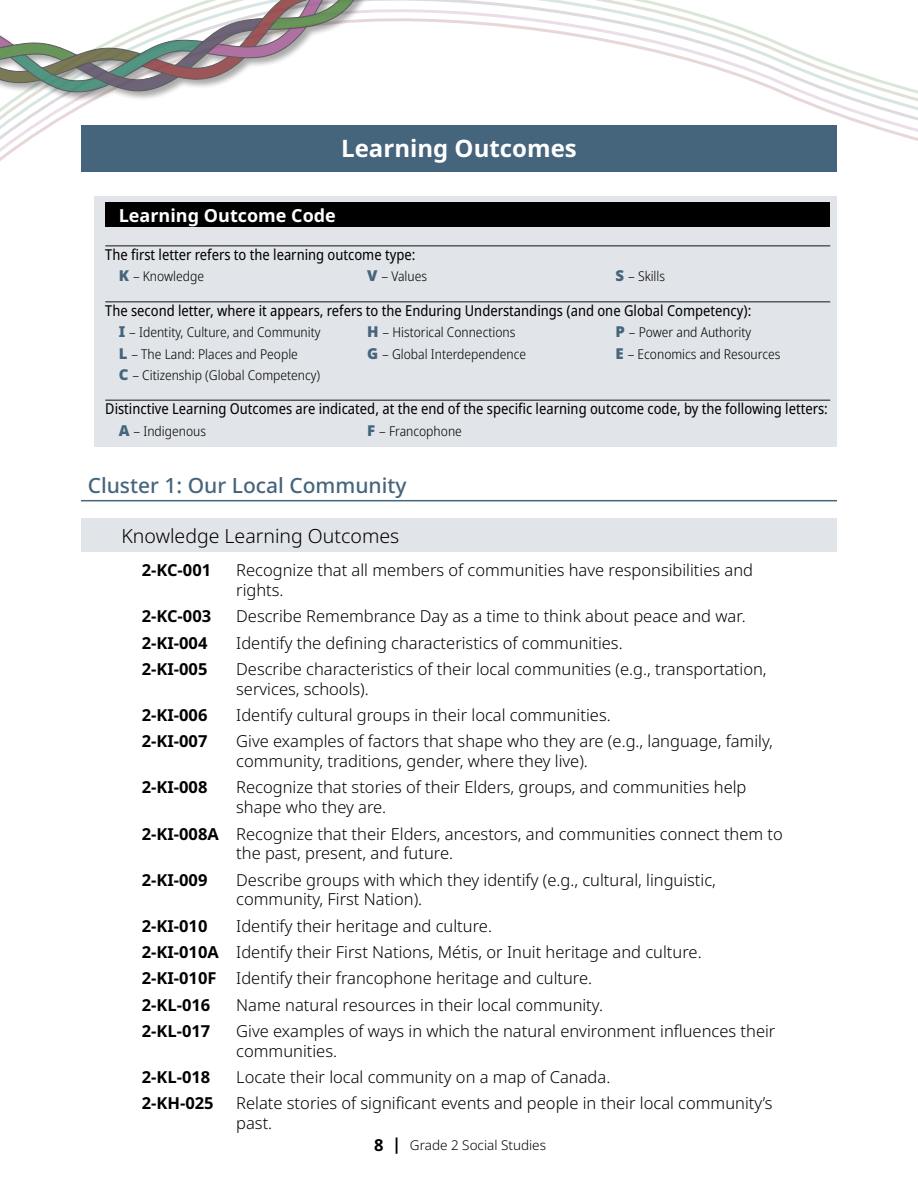
<style>
.page{position:relative;width:918px;height:1188px;background:#fff}
.page>*{position:absolute;margin:0;border:0;box-sizing:border-box;transform-origin:0 0}
.H2_White{font:700 24px "Noto Sans";color:#fff}
.Header_Outcomes{font:500 21px "Noto Sans";color:#45657d}
.GLO{font:300 19.5px "Noto Sans";color:#000}
.Legend_Title{font:700 18px "Noto Sans";color:#fff}
.Learning_Outcome{font:300 16.5px/19.8px "Noto Sans";color:#000}
.Learning_Outcome-2{font:700 16.5px "Noto Sans";color:#000}
.Legend_Text_line{font:semi-condensed 15px "Noto Sans";color:#000;scale:.96 1}
.Legend_Text{font:300 semi-condensed 13.5px "Noto Sans";color:#000}
.Legend_Text_new_sub_line{font:300 semi-condensed 13.5px "Noto Sans";color:#000}
.t1{font:300 13.5px "Noto Sans";color:#000}
.s1{font-weight:900;font-stretch:normal;font-size:15px;color:#45657d}
.s2{font-weight:700}
.s3{font-weight:700;font-size:16.5px}
</style>
<div class="page">
<svg style="left:0;top:0;width:918px;height:172px"></svg>
<div style="left:0;top:0;width:515px;height:102px;background:#000;opacity:.4"></div>
<svg style="left:0;top:0;width:407px;height:96px"></svg>
<div style="left:81px;top:125px;width:756px;height:46px;background:#45657d"></div>
<hr style="left:81px;top:500px;width:756px;height:1px;background:#45657d">
<div style="left:81px;top:519px;width:756px;height:33px;background:#e1e4e8"></div>
<div style="left:94px;top:196px;width:743px;height:250px;background:#e1e4e8"></div>
<div style="left:105px;top:203px;width:725px;height:24px;background:#000"></div>
<hr style="left:105px;top:245px;width:725px;height:2px;background:#58595b">
<hr style="left:105px;top:301px;width:725px;height:2px;background:#58595b">
<hr style="left:105px;top:399px;width:725px;height:2px;background:#58595b">
<h2 class="H2_White" style="left:341px;top:132px;width:237px">Learning Outcomes</h2>
<h2 class="Legend_Title" style="left:119px;top:203px;width:219px">Learning Outcome Code</h2>
<h3 class="Legend_Text_line" style="left:105px;top:244px;width:325px">The first letter refers to the learning outcome type:</h3>
<p class="Legend_Text" style="left:119px;top:267px;width:87px"><span class="s1">K</span> – Knowledge</p>
<p class="Legend_Text" style="left:367px;top:267px;width:61px"><span class="s1">V</span> – Values</p>
<p class="Legend_Text" style="left:616px;top:267px;width:51px"><span class="s1">S</span> – Skills</p>
<h3 class="Legend_Text_line" style="left:105px;top:300px;width:674px">The second letter, where it appears, refers to the Enduring Understandings (and one Global Competency):</h3>
<p class="Legend_Text" style="left:119px;top:323px;width:203px"><span class="s1">I</span> – Identity, Culture, and Community</p>
<p class="Legend_Text" style="left:119px;top:344px;width:181px"><span class="s1">L</span> – The Land: Places and People</p>
<p class="Legend_Text" style="left:367px;top:323px;width:150px"><span class="s1">H</span> – Historical Connections</p>
<p class="Legend_Text" style="left:367px;top:344px;width:161px"><span class="s1">G</span> – Global Interdependence</p>
<p class="Legend_Text" style="left:616px;top:323px;width:137px"><span class="s1">P</span> – Power and Authority</p>
<p class="Legend_Text" style="left:616px;top:344px;width:166px"><span class="s1">E</span> – Economics and Resources</p>
<p class="Legend_Text_new_sub_line" style="left:119px;top:365px;width:203px"><span class="s1">C</span> – Citizenship (Global Competency)</p>
<h3 class="Legend_Text_line" style="left:105px;top:399px;width:754px">Distinctive Learning Outcomes are indicated, at the end of the specific learning outcome code, by the following letters:</h3>
<p class="Legend_Text" style="left:119px;top:421px;width:89px"><span class="s1">A</span> – Indigenous</p>
<p class="Legend_Text" style="left:367px;top:421px;width:96px"><span class="s1">F</span> – Francophone</p>
<h3 class="Header_Outcomes" style="left:88px;top:471px;width:320px">Cluster 1: Our Local Community</h3>
<h4 class="GLO" style="left:122px;top:522px;width:279px">Knowledge Learning Outcomes</h4>
<p class="Learning_Outcome-2" style="left:142px;top:559px;width:71px">2-KC-001</p>
<p class="Learning_Outcome" style="left:236px;top:561px;width:518px">Recognize that all members of communities have responsibilities and rights.</p>
<p class="Learning_Outcome-2" style="left:142px;top:605px;width:71px">2-KC-003</p>
<p class="Learning_Outcome" style="left:236px;top:607px;width:511px">Describe Remembrance Day as a time to think about peace and war.</p>
<p class="Learning_Outcome-2" style="left:142px;top:631px;width:67px">2-KI-004</p>
<p class="Learning_Outcome" style="left:236px;top:633px;width:388px">Identify the defining characteristics of communities.</p>
<p class="Learning_Outcome-2" style="left:142px;top:657px;width:67px">2-KI-005</p>
<p class="Learning_Outcome" style="left:236px;top:660px;width:532px">Describe characteristics of their local communities (e.g., transportation, services, schools).</p>
<p class="Learning_Outcome-2" style="left:142px;top:703px;width:67px">2-KI-006</p>
<p class="Learning_Outcome" style="left:236px;top:706px;width:376px">Identify cultural groups in their local communities.</p>
<p class="Learning_Outcome-2" style="left:142px;top:730px;width:67px">2-KI-007</p>
<p class="Learning_Outcome" style="left:236px;top:732px;width:538px">Give examples of factors that shape who they are (e.g., language, family, community, traditions, gender, where they live).</p>
<p class="Learning_Outcome-2" style="left:142px;top:776px;width:67px">2-KI-008</p>
<p class="Learning_Outcome" style="left:236px;top:778px;width:512px">Recognize that stories of their Elders, groups, and communities help shape who they are.</p>
<p class="Learning_Outcome" style="left:236px;top:824px;width:548px;text-indent:-94px"><span class="s2">2-KI-008A</span> Recognize that their Elders, ancestors, and communities connect them to the past, present, and future.</p>
<p class="Learning_Outcome-2" style="left:142px;top:868px;width:67px">2-KI-009</p>
<p class="Learning_Outcome" style="left:236px;top:870px;width:481px">Describe groups with which they identify (e.g., cultural, linguistic, community, First Nation).</p>
<p class="Learning_Outcome-2" style="left:142px;top:914px;width:67px">2-KI-010</p>
<p class="Learning_Outcome" style="left:236px;top:916px;width:257px">Identify their heritage and culture.</p>
<p class="Learning_Outcome" style="left:142px;top:942px;width:561px"><span class="s2">2-KI-010A</span> Identify their First Nations, Métis, or Inuit heritage and culture.</p>
<p class="Learning_Outcome" style="left:142px;top:969px;width:452px"><span class="s2">2-KI-010F</span> Identify their francophone heritage and culture.</p>
<p class="Learning_Outcome-2" style="left:142px;top:993px;width:70px">2-KL-016</p>
<p class="Learning_Outcome" style="left:236px;top:995px;width:368px">Name natural resources in their local community.</p>
<p class="Learning_Outcome-2" style="left:142px;top:1019px;width:70px">2-KL-017</p>
<p class="Learning_Outcome" style="left:236px;top:1021px;width:541px">Give examples of ways in which the natural environment influences their communities.</p>
<p class="Learning_Outcome-2" style="left:142px;top:1065px;width:70px">2-KL-018</p>
<p class="Learning_Outcome" style="left:236px;top:1067px;width:376px">Locate their local community on a map of Canada.</p>
<p class="Learning_Outcome-2" style="left:142px;top:1092px;width:73px">2-KH-025</p>
<p class="Learning_Outcome" style="left:236px;top:1094px;width:538px">Relate stories of significant events and people in their local community’s past.</p>
<p class="t1" style="left:374px;top:1135px;width:173px"><span class="s3">8 |</span> Grade 2 Social Studies</p>
</div>
